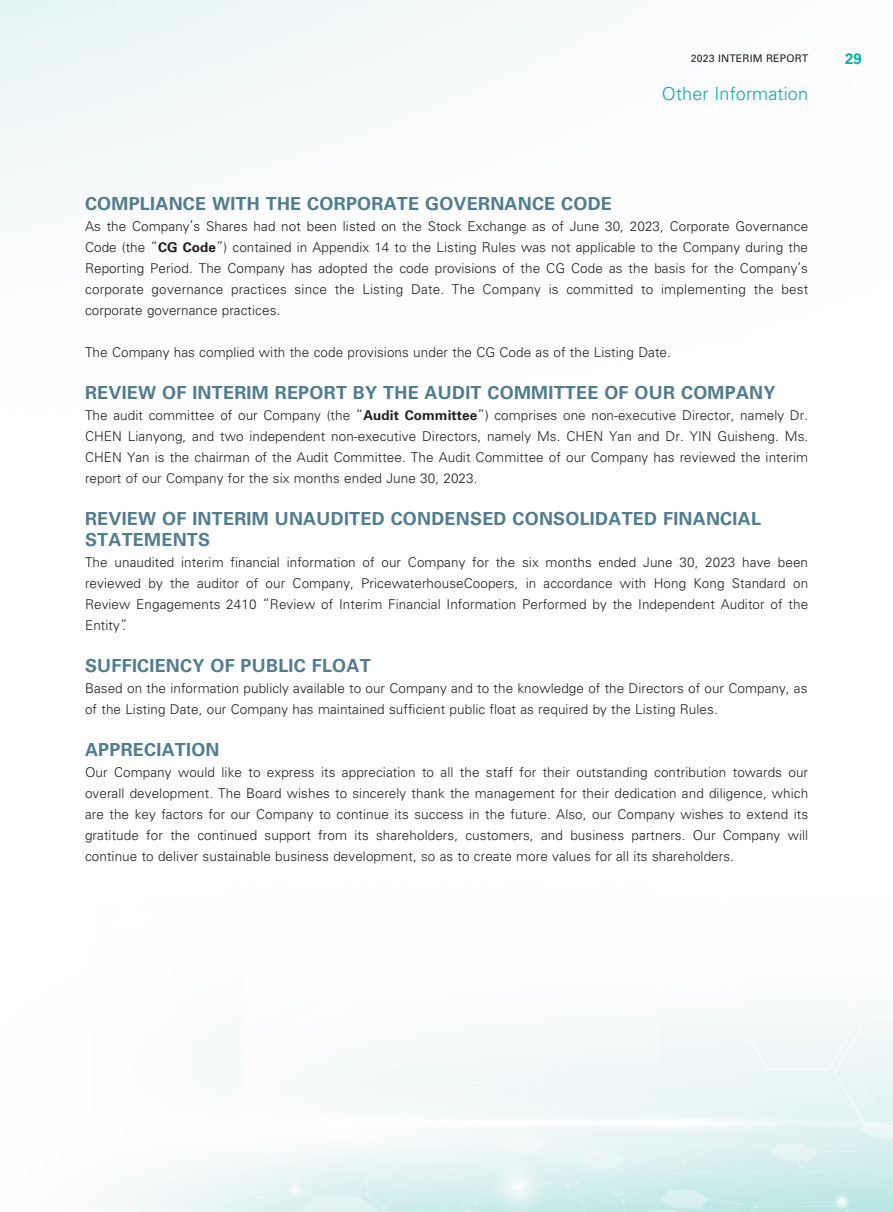
<style>
.page{position:relative;width:893px;height:1212px;background:#fff}
.page>*{position:absolute;margin:0;border:0;box-sizing:border-box;transform-origin:0 0}
.t1{font:700 18px/21px "Univers LT Std";letter-spacing:.015em;color:#527d8e}
.t2{font:300 18px "Univers LT Std";letter-spacing:.01em;color:#00afab}
.t3{font:700 15px "Univers LT Std";color:#00afab}
.t4{font:300 13.5px/21px "Univers LT Std";letter-spacing:.005em;color:#231f20;text-align:justify}
.t5{font:10.5px "Univers LT Std";letter-spacing:.015em;color:#231f20}
.s1{font-weight:700}
</style>
<div class="page">
<p class="t5" style="left:691px;top:52px;width:119px">2023 INTERIM REPORT</p>
<p class="t3" style="left:845px;top:50px;width:18px">29</p>
<h1 class="t2" style="left:662px;top:83px;width:148px">Other Information</h1>
<h1 class="t1" style="left:85px;top:193px;width:528px">COMPLIANCE WITH THE CORPORATE GOVERNANCE CODE</h1>
<p class="t4" style="left:85px;top:215px;width:725px">As the Company’s Shares had not been listed on the Stock Exchange as of June 30, 2023, Corporate Governance Code (the “<span class="s1">CG Code</span>”) contained in Appendix 14 to the Listing Rules was not applicable to the Company during the Reporting Period. The Company has adopted the code provisions of the CG Code as the basis for the Company’s corporate governance practices since the Listing Date. The Company is committed to implementing the best corporate governance practices.</p>
<p class="t4" style="left:85px;top:341px;width:587px">The Company has complied with the code provisions under the CG Code as of the Listing Date.</p>
<h1 class="t1" style="left:85px;top:382px;width:692px">REVIEW OF INTERIM REPORT BY THE AUDIT COMMITTEE OF OUR COMPANY</h1>
<p class="t4" style="left:85px;top:404px;width:725px">The audit committee of our Company (the “<span class="s1">Audit Committee</span>”) comprises one non-executive Director, namely Dr.<br>CHEN Lianyong, and two independent non-executive Directors, namely Ms. CHEN Yan and Dr. YIN Guisheng. Ms.<br>CHEN Yan is the chairman of the Audit Committee. The Audit Committee of our Company has reviewed the interim report of our Company for the six months ended June 30, 2023.</p>
<h1 class="t1" style="left:85px;top:508px;width:677px">REVIEW OF INTERIM UNAUDITED CONDENSED CONSOLIDATED FINANCIAL<br>STATEMENTS</h1>
<p class="t4" style="left:85px;top:551px;width:725px">The unaudited interim financial information of our Company for the six months ended June 30, 2023 have been reviewed by the auditor of our Company, PricewaterhouseCoopers, in accordance with Hong Kong Standard on Review Engagements 2410 “Review of Interim Financial Information Performed by the Independent Auditor of the Entity”.</p>
<h1 class="t1" style="left:85px;top:655px;width:287px">SUFFICIENCY OF PUBLIC FLOAT</h1>
<p class="t4" style="left:85px;top:677px;width:724px">Based on the information publicly available to our Company and to the knowledge of the Directors of our Company, as of the Listing Date, our Company has maintained sufficient public float as required by the Listing Rules.</p>
<h1 class="t1" style="left:85px;top:739px;width:136px">APPRECIATION</h1>
<p class="t4" style="left:85px;top:761px;width:725px">Our Company would like to express its appreciation to all the staff for their outstanding contribution towards our overall development. The Board wishes to sincerely thank the management for their dedication and diligence, which are the key factors for our Company to continue its success in the future. Also, our Company wishes to extend its gratitude for the continued support from its shareholders, customers, and business partners. Our Company will continue to deliver sustainable business development, so as to create more values for all its shareholders.</p>
</div>
